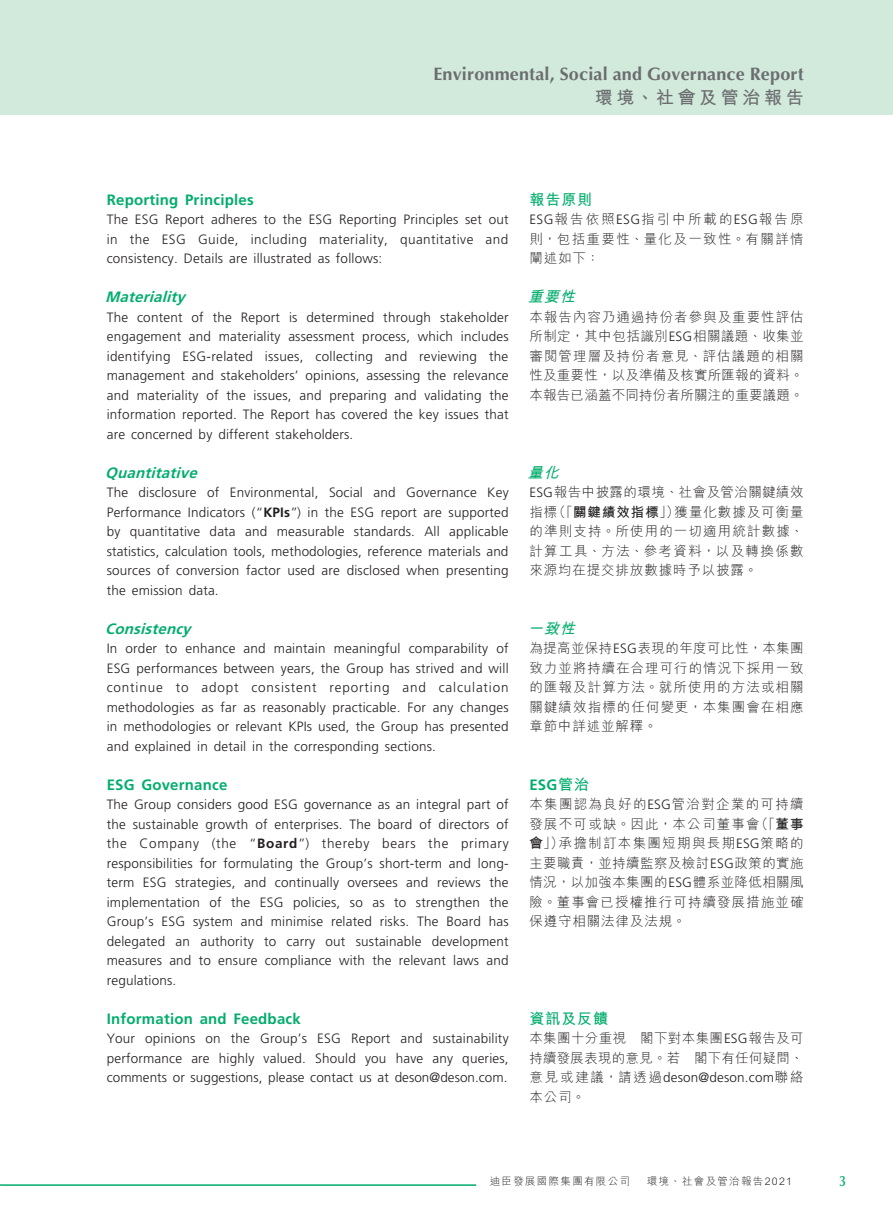
<style>
.page{position:relative;width:893px;height:1212px;background:#fff}
.page>*{position:absolute;margin:0;border:0;box-sizing:border-box;transform-origin:0 0}
.t1{font:700 18px "Optima LT Std";letter-spacing:.01em;color:#6c6d70}
.t2{font:700 18px "M Hei HK";letter-spacing:.2em;color:#6c6d70}
._04___H2{font:700 15px "Frutiger LT Std";letter-spacing:.015em;color:#03ad6d}
._05_____H3{font:italic 700 15px "Frutiger LT Std";color:#03ad6d}
._04___H2-2{font:700 15px "M Hei HK";letter-spacing:.065em;color:#03ad6d}
._05_____H3-2{font:italic 700 15px "M Hei HK";color:#03ad6d}
.t3{font:600 15px "Optima LT Std";color:#03ad6d;scale:.83 1}
._11_P0{font:300 13.5px/19.5px "Frutiger LT Std";letter-spacing:.015em;color:#231f20;text-align:justify}
._11_P0-2{font:300 13.5px/19.5px "M Hei HK";letter-spacing:.065em;color:#231f20;text-align:justify}
.t4{font:300 10.5px "M Hei HK";letter-spacing:.125em;color:#231f20}
.s1{font-weight:700}
.s2{font-family:"Frutiger LT Std"}
.s3{font-family:"M Hei HK"}
</style>
<div class="page">
<div style="left:0;top:0;width:893px;height:115px;background:#d1eadb"></div>
<hr style="left:0;top:1184px;width:476px;height:2px;background:#03ad6d">
<h1 class="t1" style="left:433px;top:64px;width:372px">Environmental, Social and Governance Report</h1>
<h1 class="t2" style="left:595px;top:84px;width:210px">環境、社會及管治報告</h1>
<p class="_04___H2" style="left:107px;top:191px;width:148px">Reporting Principles</p>
<p class="_11_P0" style="left:107px;top:210px;width:403px">The ESG Report adheres to the ESG Reporting Principles set out in the ESG Guide, including materiality, quantitative and consistency. Details are illustrated as follows:</p>
<p class="_05_____H3" style="left:105px;top:288px;width:86px">Materiality</p>
<p class="_11_P0" style="left:107px;top:308px;width:403px">The content of the Report is determined through stakeholder engagement and materiality assessment process, which includes identifying ESG-related issues, collecting and reviewing the management and stakeholders’ opinions, assessing the relevance and materiality of the issues, and preparing and validating the information reported. The Report has covered the key issues that are concerned by different stakeholders.</p>
<p class="_05_____H3" style="left:105px;top:464px;width:98px">Quantitative</p>
<p class="_11_P0" style="left:107px;top:483px;width:403px">The disclosure of Environmental, Social and Governance Key Performance Indicators (“<span class="s1">KPIs</span>”) in the ESG report are supported by quantitative data and measurable standards. All applicable statistics, calculation tools, methodologies, reference materials and sources of conversion factor used are disclosed when presenting the emission data.</p>
<p class="_05_____H3" style="left:105px;top:620px;width:92px">Consistency</p>
<p class="_11_P0" style="left:107px;top:639px;width:403px">In order to enhance and maintain meaningful comparability of ESG performances between years, the Group has strived and will continue to adopt consistent reporting and calculation methodologies as far as reasonably practicable. For any changes in methodologies or relevant KPIs used, the Group has presented and explained in detail in the corresponding sections.</p>
<p class="_04___H2" style="left:107px;top:776px;width:122px">ESG Governance</p>
<p class="_11_P0" style="left:107px;top:795px;width:403px">The Group considers good ESG governance as an integral part of the sustainable growth of enterprises. The board of directors of the Company (the “<span class="s1">Board</span>”) thereby bears the primary responsibilities for formulating the Group’s short-term and long&shy;term ESG strategies, and continually oversees and reviews the implementation of the ESG policies, so as to strengthen the Group’s ESG system and minimise related risks. The Board has delegated an authority to carry out sustainable development measures and to ensure compliance with the relevant laws and regulations.</p>
<p class="_04___H2" style="left:107px;top:1010px;width:196px">Information and Feedback</p>
<p class="_11_P0" style="left:107px;top:1029px;width:403px">Your opinions on the Group’s ESG Report and sustainability performance are highly valued. Should you have any queries, comments or suggestions, please contact us at deson@deson.com.</p>
<p class="_04___H2-2" style="left:529px;top:188px;width:64px">報告原則</p>
<p class="_11_P0-2" style="left:529px;top:209px;width:276px"><span class="s2">ESG</span>報告依照<span class="s2">ESG</span>指引中所載的<span class="s2">ESG</span>報告原則，包括重要性、量化及一致性。有關詳情闡述如下：</p>
<p class="_05_____H3-2" style="left:528px;top:286px;width:54px">重要性</p>
<p class="_11_P0-2" style="left:529px;top:307px;width:276px">本報告內容乃通過持份者參與及重要性評估所制定，其中包括識別<span class="s2">ESG</span>相關議題、收集並審閱管理層及持份者意見、評估議題的相關性及重要性，以及準備及核實所匯報的資料。本報告已涵蓋不同持份者所關注的重要議題。</p>
<p class="_05_____H3-2" style="left:528px;top:461px;width:38px">量化</p>
<p class="_11_P0-2" style="left:529px;top:482px;width:276px"><span class="s2">ESG</span>報告中披露的環境、社會及管治關鍵績效指標（「<span class="s1">關鍵績效指標</span>」）獲量化數據及可衡量的準則支持。所使用的一切適用統計數據、計算工具、方法、參考資料，以及轉換係數來源均在提交排放數據時予以披露。</p>
<p class="_05_____H3-2" style="left:528px;top:617px;width:54px">一致性</p>
<p class="_11_P0-2" style="left:529px;top:638px;width:276px">為提高並保持<span class="s2">ESG</span>表現的年度可比性，本集團致力並將持續在合理可行的情況下採用一致的匯報及計算方法。就所使用的方法或相關關鍵績效指標的任何變更，本集團會在相應章節中詳述並解釋。</p>
<p class="_04___H2" style="left:529px;top:776px;width:61px">ESG<span class="s3">管治</span></p>
<p class="_11_P0-2" style="left:529px;top:794px;width:276px">本集團認為良好的<span class="s2">ESG</span>管治對企業的可持續發展不可或缺。因此，本公司董事會（「<span class="s1">董事會</span>」）承擔制訂本集團短期與長期<span class="s2">ESG</span>策略的主要職責，並持續監察及檢討<span class="s2">ESG</span>政策的實施情況，以加強本集團的<span class="s2">ESG</span>體系並降低相關風險。董事會已授權推行可持續發展措施並確保遵守相關法律及法規。</p>
<p class="_04___H2-2" style="left:529px;top:1007px;width:80px">資訊及反饋</p>
<p class="_11_P0-2" style="left:529px;top:1028px;width:276px">本集團十分重視 閣下對本集團<span class="s2">ESG</span>報告及可持續發展表現的意見。若 閣下有任何疑問、意見或建議，請透過<span class="s2">deson@deson.com</span>聯絡本公司。</p>
<p class="t4" style="left:490px;top:1174px;width:142px">迪臣發展國際集團有限公司</p>
<p class="t4" style="left:647px;top:1174px;width:147px">環境、社會及管治報告2021</p>
<p class="t3" style="left:840px;top:1172px;width:9px">3</p>
</div>
